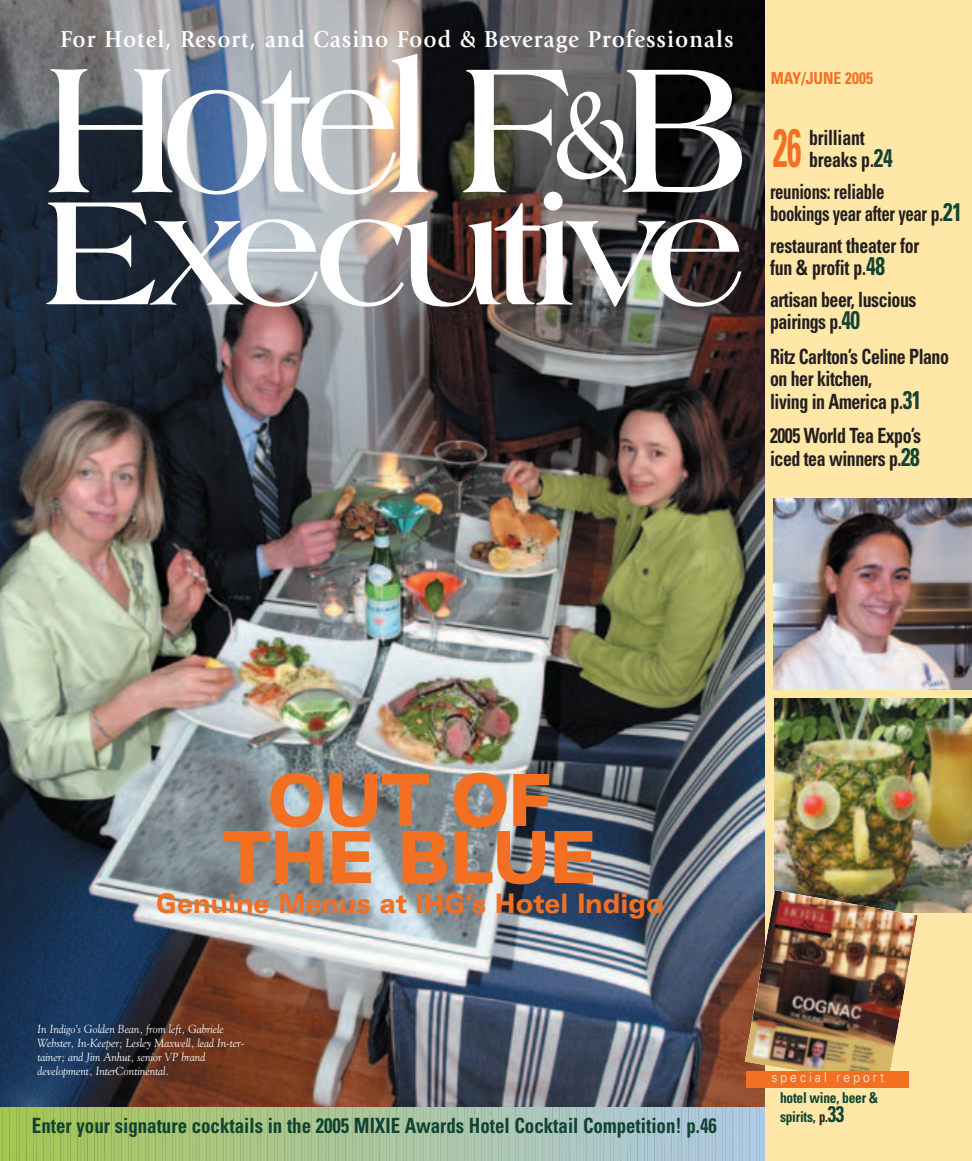
<style>
.page{position:relative;width:972px;height:1161px;background:#fff}
.page>*{position:absolute;margin:0;border:0;box-sizing:border-box;transform-origin:0 0}
.t1{font:700 190.5px "Americana";letter-spacing:-.095em;color:#fff;scale:.88 1}
.t2{font:700 159px "Americana";letter-spacing:-.07em;color:#fff}
.t3{font:900 expanded 72px/57px "Univers";letter-spacing:-.035em;color:#f36f21;text-align:center;scale:.85 1}
.t4{font:700 condensed 54px "Univers";color:#f36f21;scale:.6 1}
.t5{font:900 expanded 27px "Univers";color:#f36f21;scale:.8 1}
.t6{font:700 24px "Giovanni";letter-spacing:.045em;color:#fff;scale:.93 1}
.t7{font:700 condensed 21px/22.5px "Univers";letter-spacing:-.025em;color:#231f20;scale:.85 1}
.t8{font:700 condensed 21px "Univers";color:#104331;scale:.9 1}
.t9{font:700 condensed 21px/22.5px "Univers";letter-spacing:-.025em;color:#231f20;scale:.8 1}
.t10{font:700 condensed 16.5px "Univers";color:#f36f21;scale:.95 1}
.t11{font:700 condensed 15px/19.5px "Univers";letter-spacing:-.02em;color:#104331;scale:.9 1}
.t12{font:300 13.5px "Univers";letter-spacing:.25em;color:#fff;scale:.9 1}
.t13{font:italic 11.7px/14px "Goudy";color:#fff;scale:.95 1}
.s1{font-family:"Giovanni";font-weight:400;font-size:127.5px}
.s2{font-size:25.5px;color:#104331}
.s3{font-size:19.5px}
.s4{color:#231f20}
.s5{font-size:22.5px}
</style>
<div class="page">
<img style="left:0;top:0;width:972px;height:1161px">
<p class="t6" style="left:60px;top:30px;width:725px">For Hotel, Resort, and Casino Food &amp; Beverage Professionals</p>
<h1 class="t1" style="left:44px;top:54px;width:802px">Hotel F<span class="s1">&amp;</span>B</h1>
<h2 class="t2" style="left:44px;top:189px;width:704px">Executive</h2>
<p class="t10" style="left:771px;top:73px;width:109px">MAY/JUNE 2005</p>
<h3 class="t4" style="left:773px;top:128px;width:49px">26</h3>
<p class="t7" style="left:809px;top:128px;width:100px">brilliant breaks p.<span class="s2">24</span></p>
<p class="t9" style="left:770px;top:182px;width:241px">reunions: reliable<br>bookings year after year p<span class="s3">.</span><span class="s2">21</span></p>
<p class="t7" style="left:770px;top:236px;width:177px">restaurant theater for fun &amp; profit p.<span class="s2">48</span></p>
<p class="t7" style="left:770px;top:290px;width:174px">artisan beer, luscious pairings p.<span class="s2">40</span></p>
<p class="t7" style="left:770px;top:347px;width:212px">Ritz Carlton’s Celine Plano on her kitchen,<br>living in America p.<span class="s2">31</span></p>
<p class="t7" style="left:770px;top:427px;width:179px">2005 World Tea Expo’s iced tea winners p.<span class="s2">28</span></p>
<h3 class="t3" style="left:222px;top:778px;width:444px">OUT OF<br>THE BLUE</h3>
<p class="t5" style="left:156px;top:893px;width:636px">Genuine Menus at IHG’s Hotel Indigo</p>
<p class="t13" style="left:38px;top:1023px;width:220px">In Indigo’s Golden Bean, from left, Gabriele Webster, In-Keeper; Lesley Maxwell, lead In-ter&shy;tainer; and Jim Anhut, senior VP brand development, InterContinental.</p>
<p class="t8" style="left:32px;top:1118px;width:762px">Enter your signature cocktails in the 2005 MIXIE Awards Hotel Cocktail Competition! p.46</p>
<p class="t12" style="left:771px;top:1072px;width:127px">special report</p>
<p class="t11" style="left:780px;top:1089px;width:110px">hotel wine, beer &amp; spirits, <span class="s4">p.</span><span class="s5">33</span></p>
</div>
